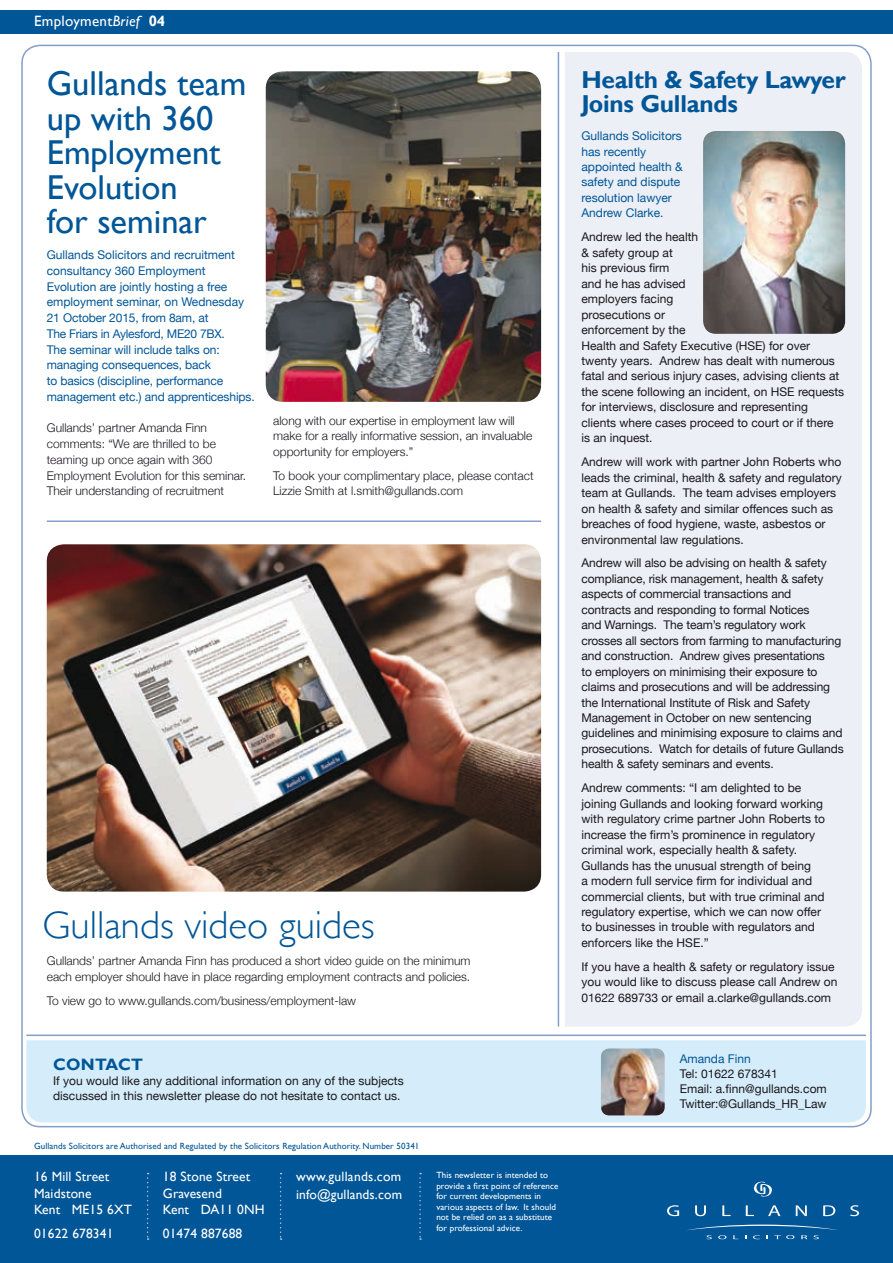
<style>
.page{position:relative;width:893px;height:1263px;background:#fff}
.page>*{position:absolute;margin:0;border:0;box-sizing:border-box;transform-origin:0 0}
.t1{font:300 39px "Gill Sans";color:#005697}
.t2{font:34.5px/34.5px "Gill Sans";color:#005697}
.t3{font:700 24.45px/24px "Gill Sans";letter-spacing:-.01em;color:#005697}
.t4{font:700 16.5px "Gill Sans";letter-spacing:.02em;color:#005697}
.t5{font:15px "Gill Sans";letter-spacing:.02em;color:#fff}
.t6{font:13.5px/16.5px "Gill Sans";letter-spacing:.01em;color:#fff}
.t7{font:12px/15.5px "Helvetica Neue";color:#1a171c}
.t8{font:300 12px/15.8px "Helvetica Neue";color:#1a171c}
.t9{font:12px/15.8px "Helvetica Neue";color:#005697}
.t10{font:9px/10.5px "Gill Sans";letter-spacing:.01em;color:#fff}
.t11{font:9px "Gill Sans";letter-spacing:.01em;color:#005697}
.s1{font-style:italic}
.s2{font-weight:700}
</style>
<div class="page">
<div style="left:0;top:1155px;width:893px;height:108px;background:#005697"></div>
<svg style="left:753px;top:1181px;width:19px;height:16px"></svg>
<svg style="left:667px;top:1205px;width:12px;height:11px"></svg>
<svg style="left:695px;top:1205px;width:11px;height:11px"></svg>
<svg style="left:722px;top:1205px;width:9px;height:11px"></svg>
<svg style="left:746px;top:1205px;width:8px;height:11px"></svg>
<svg style="left:768px;top:1205px;width:12px;height:11px"></svg>
<svg style="left:796px;top:1205px;width:11px;height:11px"></svg>
<svg style="left:823px;top:1205px;width:12px;height:11px"></svg>
<svg style="left:850px;top:1205px;width:9px;height:11px"></svg>
<svg style="left:686px;top:1224px;width:152px;height:15px"></svg>
<div style="left:0;top:11px;width:893px;height:23px;background:#005697"></div>
<div style="left:26px;top:1040px;width:840px;height:84px;background:#d5edfa"></div>
<img style="left:601px;top:1048px;width:64px;height:67px">
<hr style="left:26px;top:1034px;width:840px;height:2px;background:#839fc7">
<svg style="left:147px;top:1173px;width:2px;height:67px"></svg>
<svg style="left:280px;top:1173px;width:2px;height:67px"></svg>
<svg style="left:419px;top:1173px;width:2px;height:67px"></svg>
<img style="left:47px;top:544px;width:494px;height:347px">
<div style="left:565px;top:52px;width:297px;height:974px;background:#eceff6"></div>
<hr style="left:558px;top:52px;width:1px;height:974px;background:#839fc7">
<hr style="left:47px;top:520px;width:494px;height:2px;background:#839fc7">
<img style="left:266px;top:71px;width:275px;height:331px">
<img style="left:703px;top:131px;width:142px;height:203px">
<p class="t5" style="left:34px;top:12px;width:133px">Employment<span class="s1">Brief</span> <span class="s2">04</span></p>
<h2 class="t2" style="left:47px;top:66px;width:201px">Gullands team up with 360<br>Employment<br>Evolution<br>for seminar</h2>
<p class="t9" style="left:47px;top:248px;width:209px">Gullands Solicitors and recruitment consultancy 360 Employment Evolution are jointly hosting a free employment seminar, on Wednesday 21 October 2015, from 8am, at<br>The Friars in Aylesford, ME20 7BX.<br>The seminar will include talks on: managing consequences, back<br>to basics (discipline, performance management etc.) and apprenticeships.</p>
<p class="t8" style="left:47px;top:419px;width:201px">Gullands’ partner Amanda Finn comments: “We are thrilled to be teaming up once again with 360<br>Employment Evolution for this seminar.<br>Their understanding of recruitment</p>
<p class="t8" style="left:273px;top:412px;width:261px;line-height:15.3px">along with our expertise in employment law will make for a really informative session, an invaluable opportunity for employers.”</p>
<p class="t8" style="left:273px;top:467px;width:262px;line-height:15.3px">To book your complimentary place, please contact<br>Lizzie Smith at l.smith@gullands.com</p>
<h1 class="t1" style="left:43px;top:895px;width:334px">Gullands video guides</h1>
<p class="t8" style="left:47px;top:952px;width:425px">Gullands’ partner Amanda Finn has produced a short video guide on the minimum each employer should have in place regarding employment contracts and policies.</p>
<p class="t8" style="left:47px;top:992px;width:311px">To view go to www.gullands.com/business/employment-law</p>
<h3 class="t4" style="left:53px;top:1054px;width:91px">CONTACT</h3>
<p class="t7" style="left:53px;top:1074px;width:352px;line-height:15px">If you would like any additional information on any of the subjects discussed in this newsletter please do not hesitate to contact us.</p>
<p class="t11" style="left:34px;top:1140px;width:387px">Gullands Solicitors are Authorised and Regulated by the Solicitors Regulation Authority. Number 50341</p>
<p class="t6" style="left:34px;top:1169px;width:99px">16 Mill Street<br>Maidstone<br>Kent ME15 6XT</p>
<p class="t6" style="left:34px;top:1226px;width:81px">01622 678341</p>
<p class="t6" style="left:163px;top:1169px;width:103px">18 Stone Street<br>Gravesend<br>Kent DA11 0NH</p>
<p class="t6" style="left:163px;top:1225px;width:81px">01474 887688</p>
<p class="t6" style="left:296px;top:1168px;width:107px;line-height:18px">www.gullands.com info@gullands.com</p>
<p class="t10" style="left:436px;top:1170px;width:124px">This newsletter is intended to provide a first point of reference for current developments in various aspects of law. It should not be relied on as a substitute for professional advice.</p>
<h3 class="t3" style="left:581px;top:69px;width:266px">Health &amp; Safety Lawyer<br>Joins Gullands</h3>
<p class="t9" style="left:581px;top:129px;width:103px">Gullands Solicitors has recently appointed health &amp; safety and dispute resolution lawyer<br>Andrew Clarke.</p>
<p class="t7" style="left:581px;top:230px;width:264px">Andrew led the health<br>&amp; safety group at<br>his previous firm<br>and he has advised<br>employers facing<br>prosecutions or<br>enforcement by the<br>Health and Safety Executive (HSE) for over twenty years. Andrew has dealt with numerous fatal and serious injury cases, advising clients at the scene following an incident, on HSE requests for interviews, disclosure and representing clients where cases proceed to court or if there is an inquest.</p>
<p class="t7" style="left:581px;top:455px;width:262px">Andrew will work with partner John Roberts who leads the criminal, health &amp; safety and regulatory team at Gullands. The team advises employers on health &amp; safety and similar offences such as breaches of food hygiene, waste, asbestos or environmental law regulations.</p>
<p class="t7" style="left:581px;top:556px;width:264px">Andrew will also be advising on health &amp; safety compliance, risk management, health &amp; safety aspects of commercial transactions and contracts and responding to formal Notices<br>and Warnings. The team’s regulatory work crosses all sectors from farming to manufacturing and construction. Andrew gives presentations<br>to employers on minimising their exposure to claims and prosecutions and will be addressing the International Institute of Risk and Safety Management in October on new sentencing guidelines and minimising exposure to claims and prosecutions. Watch for details of future Gullands health &amp; safety seminars and events.</p>
<p class="t7" style="left:581px;top:781px;width:245px">Andrew comments: “I am delighted to be joining Gullands and looking forward working with regulatory crime partner John Roberts to increase the firm’s prominence in regulatory criminal work, especially health &amp; safety.<br>Gullands has the unusual strength of being<br>a modern full service firm for individual and commercial clients, but with true criminal and regulatory expertise, which we can now offer to businesses in trouble with regulators and enforcers like the HSE.”</p>
<p class="t7" style="left:581px;top:959px;width:258px">If you have a health &amp; safety or regulatory issue you would like to discuss please call Andrew on<br>01622 689733 or email a.clarke@gullands.com</p>
<p class="t9" style="left:680px;top:1051px;width:72px">Amanda Finn</p>
<p class="t7" style="left:680px;top:1066px;width:148px;line-height:15px">Tel: 01622 678341<br>Email: a.finn@gullands.com<br>Twitter:@Gullands_HR_Law</p>
</div>
